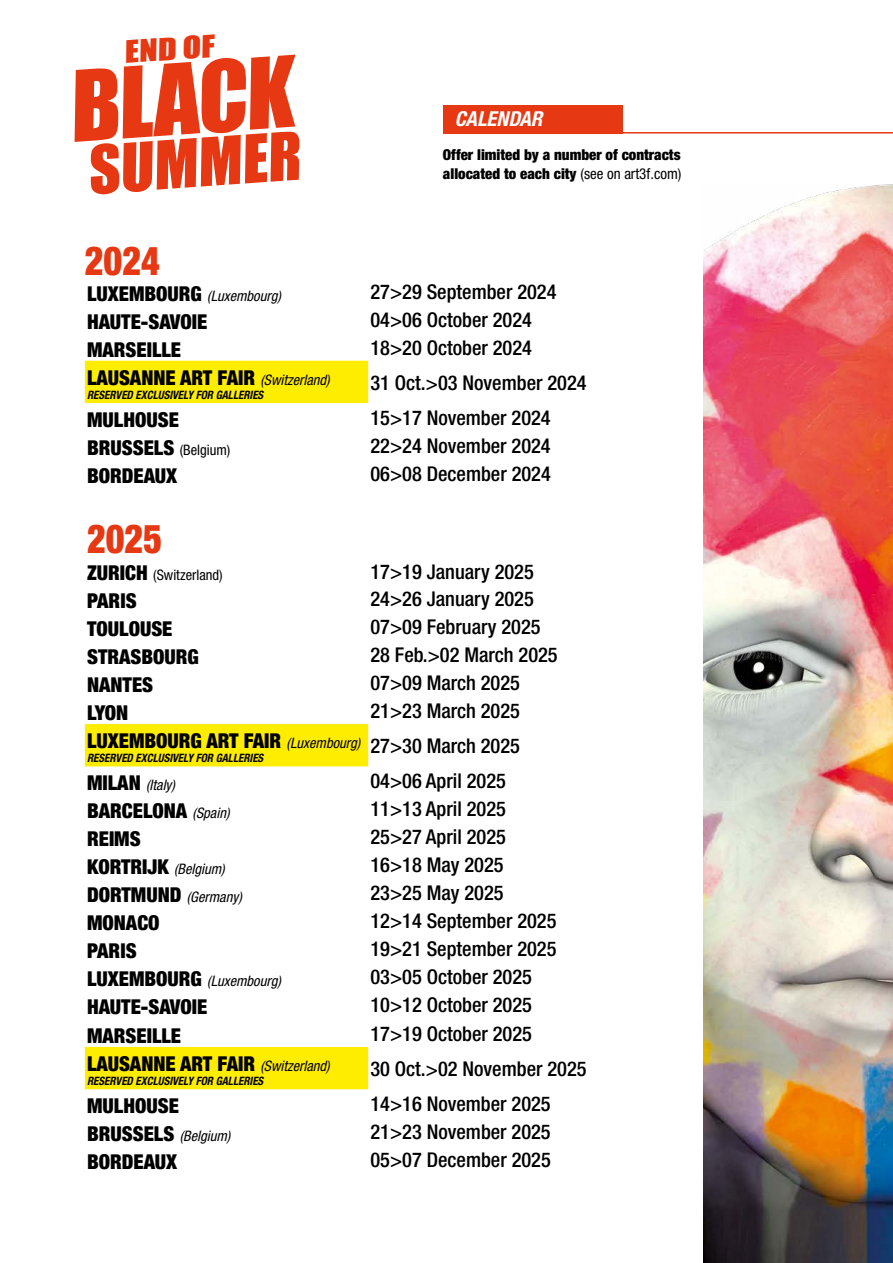
<style>
.page{position:relative;width:893px;height:1263px;background:#fff}
.page>*{position:absolute;margin:0;border:0;box-sizing:border-box;transform-origin:0 0}
.t1{font:90.6px "Impact";color:#e63812}
.t2{font:61.65px "Impact";color:#e63812}
.t3{font:900 condensed 40.05px "Helvetica Neue";color:#e63812;scale:.9 1}
.t4{font:28.35px "Impact";color:#e63812;scale:1.21 1}
.t5{font:italic 700 condensed 20.55px "Helvetica Neue";color:#fff}
.t6{font:500 condensed 20.4px "Helvetica Neue";color:#000}
.t7{font:900 condensed 20.4px "Helvetica Neue";color:#000}
.t8{font:900 condensed 15px/18.6px "Helvetica Neue";color:#000}
.t9{font:italic condensed 14.4px "Helvetica Neue";color:#000}
.t10{font:condensed 14.4px "Helvetica Neue";color:#000}
.t11{font:italic 700 condensed 11.55px "Helvetica Neue";color:#000;scale:.95 1}
.s1{font-weight:400}
.s2{font-weight:900;font-style:normal;font-size:20.4px}
.s3{font-weight:400;font-style:italic;font-size:14.4px}
.s4{font-weight:900;font-size:20.4px}
</style>
<div class="page">
<svg style="left:85px;top:361px;width:283px;height:728px"></svg>
<div style="left:443px;top:105px;width:179px;height:28px;background:#e63812"></div>
<hr style="left:443px;top:132px;width:450px;height:2px;background:#e63812">
<img style="left:704px;top:184px;width:189px;height:1079px">
<h3 class="t4" style="left:123px;top:30px;width:76px;rotate:-4deg">END OF</h3>
<h1 class="t1" style="left:63px;top:37px;width:226px;rotate:-4deg">BLACK</h1>
<h2 class="t2" style="left:84px;top:123px;width:214px;rotate:-4deg">SUMMER</h2>
<h3 class="t3" style="left:85px;top:236px;width:85px">2024</h3>
<p class="t5" style="left:455px;top:107px;width:89px">CALENDAR</p>
<p class="t8" style="left:443px;top:145px;width:240px">Offer limited by a number of contracts allocated to each city <span class="s1">(see on art3f.com)</span></p>
<p class="t9" style="left:87px;top:287px;width:195px"><span class="s2">LUXEMBOURG</span> (Luxembourg)</p>
<p class="t6" style="left:370px;top:279px;width:188px">27&gt;29 September 2024</p>
<p class="t7" style="left:87px;top:305px;width:122px">HAUTE-SAVOIE</p>
<p class="t6" style="left:370px;top:307px;width:163px">04&gt;06 October 2024</p>
<p class="t7" style="left:87px;top:333px;width:96px">MARSEILLE</p>
<p class="t6" style="left:370px;top:335px;width:163px">18&gt;20 October 2024</p>
<p class="t7" style="left:87px;top:360px;width:244px">LAUSANNE ART FAIR <span class="s3">(Switzerland)</span></p>
<p class="t11" style="left:87px;top:388px;width:187px">RESERVED EXCLUSIVELY FOR GALLERIES</p>
<p class="t6" style="left:370px;top:370px;width:218px">31 Oct.&gt;03 November 2024</p>
<p class="t7" style="left:87px;top:403px;width:93px">MULHOUSE</p>
<p class="t6" style="left:370px;top:406px;width:182px">15&gt;17 November 2024</p>
<p class="t10" style="left:87px;top:441px;width:145px"><span class="s4">BRUSSELS</span> (Belgium)</p>
<p class="t6" style="left:370px;top:433px;width:182px">22&gt;24 November 2024</p>
<p class="t7" style="left:87px;top:459px;width:92px">BORDEAUX</p>
<p class="t6" style="left:370px;top:461px;width:182px">06&gt;08 December 2024</p>
<h3 class="t3" style="left:87px;top:514px;width:85px">2025</h3>
<p class="t10" style="left:87px;top:567px;width:137px"><span class="s4">ZURICH</span> (Switzerland)</p>
<p class="t6" style="left:370px;top:559px;width:165px">17&gt;19 January 2025</p>
<p class="t7" style="left:87px;top:584px;width:51px">PARIS</p>
<p class="t6" style="left:370px;top:587px;width:165px">24&gt;26 January 2025</p>
<p class="t7" style="left:87px;top:612px;width:87px">TOULOUSE</p>
<p class="t6" style="left:370px;top:615px;width:172px">07&gt;09 February 2025</p>
<p class="t7" style="left:87px;top:640px;width:113px">STRASBOURG</p>
<p class="t6" style="left:370px;top:643px;width:189px">28 Feb.&gt;02 March 2025</p>
<p class="t7" style="left:87px;top:668px;width:68px">NANTES</p>
<p class="t6" style="left:370px;top:671px;width:151px">07&gt;09 March 2025</p>
<p class="t7" style="left:87px;top:696px;width:43px">LYON</p>
<p class="t6" style="left:370px;top:699px;width:151px">21&gt;23 March 2025</p>
<p class="t7" style="left:87px;top:724px;width:275px">LUXEMBOURG ART FAIR <span class="s3">(Luxembourg)</span></p>
<p class="t11" style="left:87px;top:751px;width:187px">RESERVED EXCLUSIVELY FOR GALLERIES</p>
<p class="t6" style="left:370px;top:734px;width:151px">27&gt;30 March 2025</p>
<p class="t9" style="left:87px;top:777px;width:89px"><span class="s2">MILAN</span> (Italy)</p>
<p class="t6" style="left:370px;top:769px;width:137px">04&gt;06 April 2025</p>
<p class="t7" style="left:87px;top:794px;width:144px">BARCELONA <span class="s3">(Spain)</span></p>
<p class="t6" style="left:370px;top:797px;width:137px">11&gt;13 April 2025</p>
<p class="t7" style="left:87px;top:822px;width:55px">REIMS</p>
<p class="t6" style="left:370px;top:825px;width:137px">25&gt;27 April 2025</p>
<p class="t9" style="left:87px;top:861px;width:139px"><span class="s2">KORTRIJK</span> (Belgium)</p>
<p class="t6" style="left:370px;top:853px;width:135px">16&gt;18 May 2025</p>
<p class="t9" style="left:87px;top:888px;width:156px"><span class="s2">DORTMUND</span> (Germany)</p>
<p class="t6" style="left:370px;top:881px;width:135px">23&gt;25 May 2025</p>
<p class="t7" style="left:87px;top:906px;width:74px">MONACO</p>
<p class="t6" style="left:370px;top:908px;width:188px">12&gt;14 September 2025</p>
<p class="t7" style="left:87px;top:934px;width:51px">PARIS</p>
<p class="t6" style="left:370px;top:936px;width:188px">19&gt;21 September 2025</p>
<p class="t9" style="left:87px;top:972px;width:195px"><span class="s2">LUXEMBOURG</span> (Luxembourg)</p>
<p class="t6" style="left:370px;top:964px;width:163px">03&gt;05 October 2025</p>
<p class="t7" style="left:87px;top:990px;width:122px">HAUTE-SAVOIE</p>
<p class="t6" style="left:370px;top:993px;width:163px">10&gt;12 October 2025</p>
<p class="t7" style="left:87px;top:1019px;width:96px">MARSEILLE</p>
<p class="t6" style="left:370px;top:1021px;width:163px">17&gt;19 October 2025</p>
<p class="t7" style="left:87px;top:1047px;width:244px">LAUSANNE ART FAIR <span class="s3">(Switzerland)</span></p>
<p class="t11" style="left:87px;top:1074px;width:187px">RESERVED EXCLUSIVELY FOR GALLERIES</p>
<p class="t6" style="left:370px;top:1057px;width:218px">30 Oct.&gt;02 November 2025</p>
<p class="t7" style="left:87px;top:1089px;width:93px">MULHOUSE</p>
<p class="t6" style="left:370px;top:1092px;width:182px">14&gt;16 November 2025</p>
<p class="t9" style="left:87px;top:1127px;width:145px"><span class="s2">BRUSSELS</span> (Belgium)</p>
<p class="t6" style="left:370px;top:1120px;width:182px">21&gt;23 November 2025</p>
<p class="t7" style="left:87px;top:1145px;width:92px">BORDEAUX</p>
<p class="t6" style="left:370px;top:1147px;width:182px">05&gt;07 December 2025</p>
</div>
